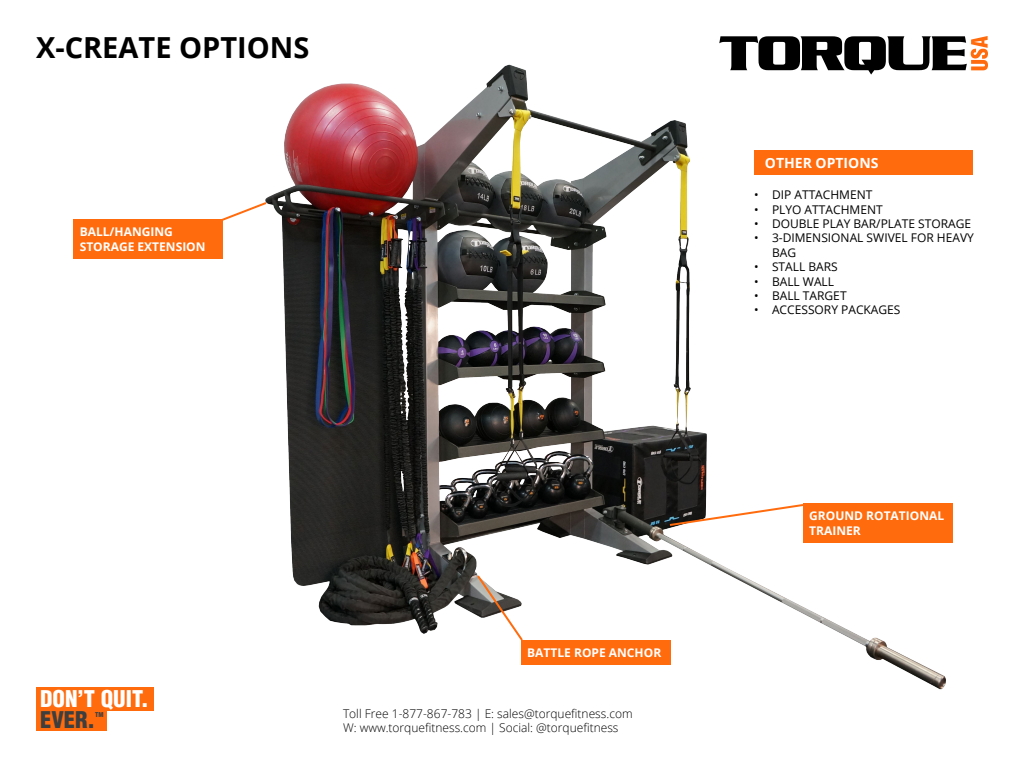
<style>
.page{position:relative;width:1024px;height:768px;background:#fff}
.page>*{position:absolute;margin:0;border:0;box-sizing:border-box;transform-origin:0 0}
.t1{font:700 29px "Open Sans";color:#000}
.t2{font:900 condensed 22.5px/21.7px "Helvetica LT Std";color:#fff}
.t3{font:700 14px "Open Sans";color:#fff}
.t4{font:12px/14.4px "Open Sans";color:#000}
.t5{font:300 12px "Open Sans";color:#000}
.t6{font:700 12px "Open Sans";color:#fff}
.t7{font:900 condensed 6.6px "Helvetica LT Std";color:#3e3e3f}
.s1{color:#3e3e3f}
</style>
<div class="page">
<img style="left:265px;top:64px;width:681px;height:626px">
<svg style="left:719px;top:36px;width:269px;height:39px"></svg>
<div style="left:37px;top:688px;width:117px;height:23px;background:#ff6b0d"></div>
<div style="left:37px;top:707px;width:70px;height:24px;background:#ff6b0d"></div>
<div style="left:74px;top:219px;width:150px;height:40px;background:#ff6b0d"></div>
<div style="left:803px;top:503px;width:150px;height:40px;background:#ff6b0d"></div>
<div style="left:521px;top:640px;width:150px;height:25px;background:#ff6b0d"></div>
<div style="left:754px;top:150px;width:219px;height:25px;background:#ff6b0d"></div>
<svg style="left:222px;top:200px;width:47px;height:23px"></svg>
<svg style="left:475px;top:573px;width:50px;height:70px"></svg>
<svg style="left:668px;top:503px;width:135px;height:24px"></svg>
<p class="t1" style="left:36px;top:27px;width:275px">X-CREATE OPTIONS</p>
<p class="t6" style="left:80px;top:224px;width:95px">BALL/HANGING</p>
<p class="t6" style="left:80px;top:238px;width:127px">STORAGE EXTENSION</p>
<p class="t2" style="left:40px;top:687px;width:110px">DON’T QUIT.<br><span class="s1">EVER.</span></p>
<p class="t7" style="left:95px;top:710px;width:10px">TM</p>
<p class="t6" style="left:527px;top:644px;width:136px">BATTLE ROPE ANCHOR</p>
<p class="t5" style="left:343px;top:705px;width:291px">Toll Free 1-877-867-783 | E: sales@torquefitness.com</p>
<p class="t5" style="left:343px;top:719px;width:277px">W: www.torquefitness.com | Social: @torquefitness</p>
<p class="t3" style="left:765px;top:153px;width:115px">OTHER OPTIONS</p>
<p class="t4" style="left:754px;top:187px;width:120px">• DIP ATTACHMENT</p>
<p class="t4" style="left:754px;top:202px;width:130px">• PLYO ATTACHMENT</p>
<p class="t4" style="left:754px;top:216px;width:219px">• DOUBLE PLAY BAR/PLATE STORAGE</p>
<p class="t4" style="left:772px;top:231px;width:203px;text-indent:-18px">• 3-DIMENSIONAL SWIVEL FOR HEAVY<br>BAG</p>
<p class="t4" style="left:754px;top:259px;width:85px">• STALL BARS</p>
<p class="t4" style="left:754px;top:274px;width:82px">• BALL WALL</p>
<p class="t4" style="left:754px;top:288px;width:94px">• BALL TARGET</p>
<p class="t4" style="left:754px;top:303px;width:148px">• ACCESSORY PACKAGES</p>
<p class="t6" style="left:809px;top:508px;width:136px">GROUND ROTATIONAL</p>
<p class="t6" style="left:809px;top:522px;width:53px">TRAINER</p>
</div>
